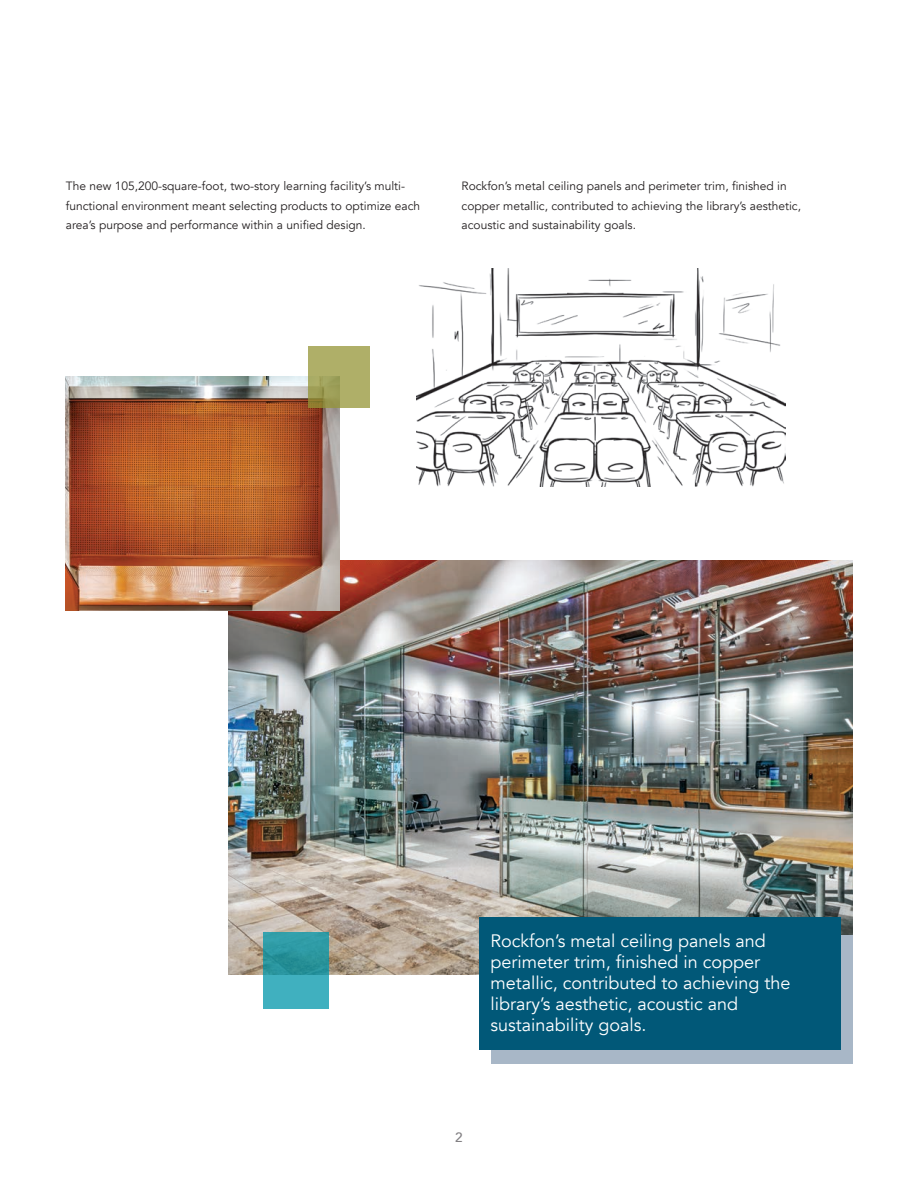
<style>
.page{position:relative;width:918px;height:1188px;background:#fff}
.page>*{position:absolute;margin:0;border:0;box-sizing:border-box;transform-origin:0 0}
.t1{font:18px/21px "Avenir";color:#fff}
.t2{font:500 13.5px "Avenir";color:#828083}
.t3{font:12px/19.5px "Avenir";color:#231f20}
</style>
<div class="page">
<img style="left:228px;top:561px;width:624px;height:414px">
<img style="left:66px;top:377px;width:273px;height:234px">
<svg style="left:264px;top:932px;width:65px;height:77px"></svg>
<svg style="left:309px;top:346px;width:61px;height:62px;fill:#afaf68"></svg>
<img style="left:417px;top:269px;width:368px;height:218px">
<div style="left:491px;top:936px;width:361px;height:128px;background:#a8b7c7"></div>
<div style="left:479px;top:917px;width:361px;height:133px;background:#015878"></div>
<p class="t3" style="left:66px;top:177px;width:356px">The new 105,200-square-foot, two-story learning facility’s multi&shy;functional environment meant selecting products to optimize each area’s purpose and performance within a unified design.</p>
<p class="t3" style="left:462px;top:177px;width:341px">Rockfon’s metal ceiling panels and perimeter trim, finished in copper metallic, contributed to achieving the library’s aesthetic, acoustic and sustainability goals.</p>
<h1 class="t1" style="left:491px;top:931px;width:301px">Rockfon’s metal ceiling panels and perimeter trim, finished in copper metallic, contributed to achieving the library’s aesthetic, acoustic and sustainability goals.</h1>
<p class="t2" style="left:455px;top:1125px;width:9px">2</p>
</div>
